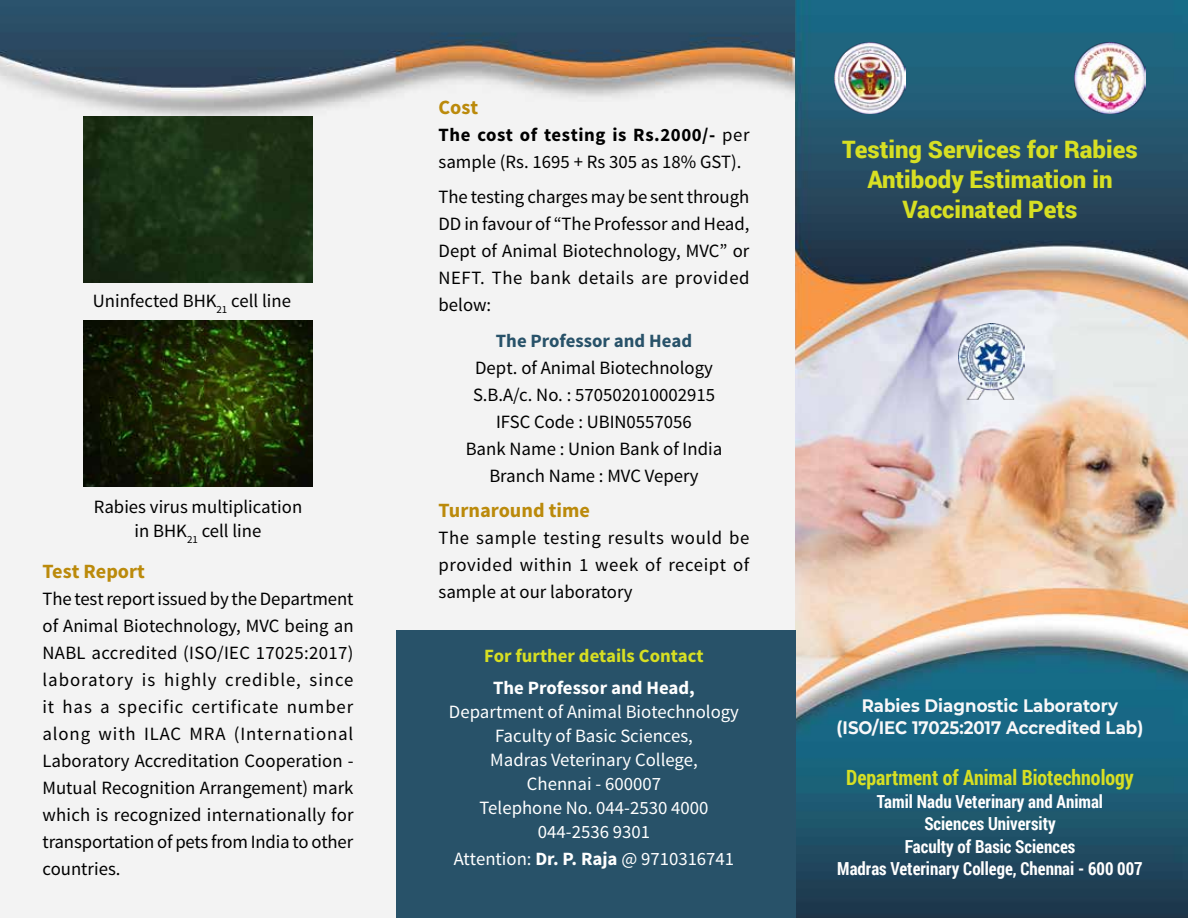
<style>
.page{position:relative;width:1188px;height:918px;background:#fff}
.page>*{position:absolute;margin:0;border:0;box-sizing:border-box;transform-origin:0 0}
.t1{font:900 24px/30px "Roboto";color:#d7df23;text-align:center}
.t2{font:700 21px "Roboto Condensed";color:#d7df23;scale:.95 1}
.t3{font:700 20.25px "Source Sans Pro";color:#bb8a0b}
.t4{font:18.75px/27px "Source Sans Pro";color:#000;text-align:justify}
.t5{font:18.75px/24px "Source Sans Pro";color:#fff;text-align:center}
.t6{font:700 18.75px "Source Sans Pro";color:#d7df23}
.t7{font:700 18.75px "Source Sans Pro";color:#fff}
.t8{font:700 18.75px "Source Sans Pro";color:#285269}
.t9{font:700 18px/22.5px "Roboto Condensed";color:#fff;text-align:center;scale:.95 1}
.t10{font:700 18px/22.5px "Montserrat";color:#f8f8f9;text-align:center;scale:.92 1}
.s1{font-weight:700}
</style>
<div class="page">
<img style="left:0;top:0;width:795px;height:918px">
<img style="left:795px;top:0;width:393px;height:918px">
<img style="left:835px;top:43px;width:70px;height:70px">
<img style="left:959px;top:324px;width:65px;height:76px">
<img style="left:1075px;top:43px;width:70px;height:70px">
<img style="left:83px;top:116px;width:230px;height:167px">
<img style="left:83px;top:320px;width:230px;height:167px">
<div style="left:396px;top:630px;width:399px;height:288px;background:#285269"></div>
<p class="t4" style="left:93px;top:288px;width:200px">Uninfected BHK<sub>21</sub> cell line</p>
<p class="t4" style="left:94px;top:495px;width:210px;line-height:24px;text-align:center">Rabies virus multiplication in BHK<sub>21</sub> cell line</p>
<p class="t3" style="left:43px;top:559px;width:104px">Test Report</p>
<p class="t4" style="left:43px;top:586px;width:313px">The test report issued by the Department of Animal Biotechnology, MVC being an NABL accredited (ISO/IEC 17025:2017) laboratory is highly credible, since it has a specific certificate number along with ILAC MRA (International Laboratory Accreditation Cooperation - Mutual Recognition Arrangement) mark which is recognized internationally for transportation of pets from India to other countries.</p>
<p class="t3" style="left:439px;top:94px;width:41px">Cost</p>
<p class="t4" style="left:439px;top:122px;width:313px"><span class="s1">The cost of testing is Rs.2000/-</span> per sample (Rs. 1695 + Rs 305 as 18% GST).</p>
<p class="t4" style="left:439px;top:184px;width:313px">The testing charges may be sent through DD in favour of “The Professor and Head, Dept of Animal Biotechnology, MVC” or NEFT. The bank details are provided below:</p>
<p class="t8" style="left:496px;top:329px;width:198px">The Professor and Head</p>
<p class="t4" style="left:466px;top:355px;width:258px;text-align:center">Dept. of Animal Biotechnology<br>S.B.A/c. No. : 570502010002915<br>IFSC Code : UBIN0557056<br>Bank Name : Union Bank of India<br>Branch Name : MVC Vepery</p>
<p class="t3" style="left:439px;top:498px;width:153px">Turnaround time</p>
<p class="t4" style="left:439px;top:525px;width:312px">The sample testing results would be provided within 1 week of receipt of sample at our laboratory</p>
<p class="t6" style="left:484px;top:643px;width:221px">For further details Contact</p>
<p class="t7" style="left:493px;top:676px;width:203px">The Professor and Head,</p>
<p class="t5" style="left:449px;top:700px;width:292px">Department of Animal Biotechnology<br>Faculty of Basic Sciences,<br>Madras Veterinary College,<br>Chennai - 600007<br>Telephone No. 044-2530 4000<br>044-2536 9301</p>
<p class="t5" style="left:454px;top:847px;width:282px">Attention: <span class="s1">Dr. P. Raja</span> @ 9710316741</p>
<p class="t1" style="left:842px;top:134px;width:297px">Testing Services for Rabies<br>Antibody Estimation in<br>Vaccinated Pets</p>
<p class="t10" style="left:837px;top:693px;width:335px">Rabies Diagnostic Laboratory (ISO/IEC 17025:2017 Accredited Lab)</p>
<p class="t2" style="left:846px;top:763px;width:304px">Department of Animal Biotechnology</p>
<p class="t9" style="left:837px;top:790px;width:323px">Tamil Nadu Veterinary and Animal<br>Sciences University<br>Faculty of Basic Sciences<br>Madras Veterinary College, Chennai - 600 007</p>
</div>
